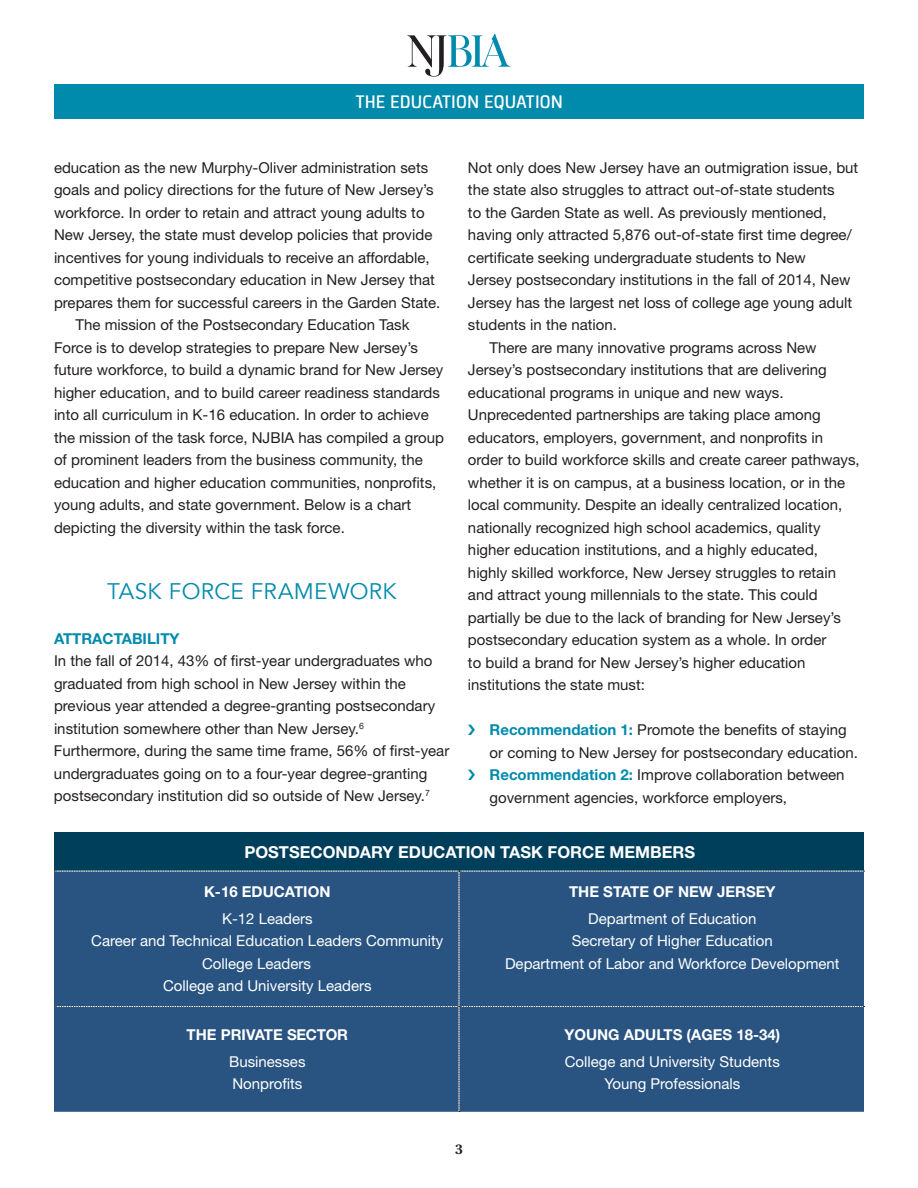
<style>
.page{position:relative;width:918px;height:1188px;background:#fff}
.page>*{position:absolute;margin:0;border:0;box-sizing:border-box;transform-origin:0 0}
.t1{font:22.5px "Avenir";letter-spacing:.015em;color:#008aab}
.t2{font:700 18px "Bentwood";letter-spacing:.025em;color:#fff}
.t3{font:700 16.5px "Helvetica Neue LT Std";color:#fff}
.t4{font:15px/22.5px "Helvetica Neue LT Std";color:#231f20}
.t5{font:15px/22.5px "Helvetica Neue LT Std";color:#fff;text-align:center}
.t6{font:700 15px "Helvetica Neue LT Std";color:#fff}
.t7{font:700 15px "Helvetica Neue LT Std";color:#008aac}
.t8{font:600 15px "Utopia Std";color:#231f20}
.s1{font-weight:700;color:#008aac}
</style>
<div class="page">
<svg style="left:407px;top:34px;width:104px;height:43px"></svg>
<div style="left:54px;top:84px;width:810px;height:34px;background:#008aac"></div>
<div style="left:54px;top:832px;width:810px;height:39px;background:#003f5b"></div>
<div style="left:54px;top:871px;width:811px;height:241px;background:#295481"></div>
<p class="t2" style="left:355px;top:91px;width:209px">THE EDUCATION EQUATION</p>
<p class="t4" style="left:54px;top:156px;width:376px">education as the new Murphy-Oliver administration sets</p>
<p class="t4" style="left:54px;top:178px;width:381px">goals and policy directions for the future of New Jersey’s</p>
<p class="t4" style="left:54px;top:201px;width:372px">workforce. In order to retain and attract young adults to</p>
<p class="t4" style="left:54px;top:223px;width:380px">New Jersey, the state must develop policies that provide</p>
<p class="t4" style="left:54px;top:246px;width:377px">incentives for young individuals to receive an affordable,</p>
<p class="t4" style="left:54px;top:268px;width:382px">competitive postsecondary education in New Jersey that</p>
<p class="t4" style="left:54px;top:291px;width:388px">prepares them for successful careers in the Garden State.</p>
<p class="t4" style="left:76px;top:313px;width:335px">The mission of the Postsecondary Education Task</p>
<p class="t4" style="left:54px;top:336px;width:365px">Force is to develop strategies to prepare New Jersey’s</p>
<p class="t4" style="left:54px;top:358px;width:391px">future workforce, to build a dynamic brand for New Jersey</p>
<p class="t4" style="left:54px;top:381px;width:387px">higher education, and to build career readiness standards</p>
<p class="t4" style="left:54px;top:403px;width:376px">into all curriculum in K-16 education. In order to achieve</p>
<p class="t4" style="left:54px;top:426px;width:392px">the mission of the task force, NJBIA has compiled a group</p>
<p class="t4" style="left:54px;top:448px;width:370px">of prominent leaders from the business community, the</p>
<p class="t4" style="left:54px;top:471px;width:384px">education and higher education communities, nonprofits,</p>
<p class="t4" style="left:54px;top:493px;width:359px">young adults, and state government. Below is a chart</p>
<p class="t4" style="left:54px;top:516px;width:292px">depicting the diversity within the task force.</p>
<p class="t4" style="left:468px;top:156px;width:392px">Not only does New Jersey have an outmigration issue, but</p>
<p class="t4" style="left:468px;top:178px;width:368px">the state also struggles to attract out-of-state students</p>
<p class="t4" style="left:468px;top:201px;width:360px">to the Garden State as well. As previously mentioned,</p>
<p class="t4" style="left:468px;top:223px;width:385px">having only attracted 5,876 out-of-state first time degree/</p>
<p class="t4" style="left:468px;top:246px;width:339px">certificate seeking undergraduate students to New</p>
<p class="t4" style="left:468px;top:268px;width:384px">Jersey postsecondary institutions in the fall of 2014, New</p>
<p class="t4" style="left:468px;top:291px;width:386px">Jersey has the largest net loss of college age young adult</p>
<p class="t4" style="left:468px;top:313px;width:150px">students in the nation.</p>
<p class="t4" style="left:490px;top:336px;width:328px">There are many innovative programs across New</p>
<p class="t4" style="left:468px;top:358px;width:360px">Jersey’s postsecondary institutions that are delivering</p>
<p class="t4" style="left:468px;top:381px;width:317px">educational programs in unique and new ways.</p>
<p class="t4" style="left:468px;top:403px;width:354px">Unprecedented partnerships are taking place among</p>
<p class="t4" style="left:468px;top:426px;width:357px">educators, employers, government, and nonprofits in</p>
<p class="t4" style="left:468px;top:448px;width:393px">order to build workforce skills and create career pathways,</p>
<p class="t4" style="left:468px;top:471px;width:379px">whether it is on campus, at a business location, or in the</p>
<p class="t4" style="left:468px;top:493px;width:376px">local community. Despite an ideally centralized location,</p>
<p class="t4" style="left:468px;top:516px;width:354px">nationally recognized high school academics, quality</p>
<p class="t4" style="left:468px;top:538px;width:352px">higher education institutions, and a highly educated,</p>
<p class="t4" style="left:468px;top:561px;width:370px">highly skilled workforce, New Jersey struggles to retain</p>
<p class="t4" style="left:468px;top:583px;width:351px">and attract young millennials to the state. This could</p>
<p class="t4" style="left:468px;top:606px;width:375px">partially be due to the lack of branding for New Jersey’s</p>
<p class="t4" style="left:468px;top:628px;width:360px">postsecondary education system as a whole. In order</p>
<p class="t4" style="left:468px;top:651px;width:339px">to build a brand for New Jersey’s higher education</p>
<p class="t4" style="left:468px;top:673px;width:179px">institutions the state must:</p>
<p class="t4" style="left:490px;top:718px;width:370px"><span class="s1">Recommendation 1:</span> Promote the benefits of staying or coming to New Jersey for postsecondary education.<br><span class="s1">Recommendation 2:</span> Improve collaboration between government agencies, workforce employers,</p>
<p class="t3" style="left:244px;top:841px;width:452px">POSTSECONDARY EDUCATION TASK FORCE MEMBERS</p>
<p class="t6" style="left:204px;top:882px;width:128px">K-16 EDUCATION</p>
<p class="t5" style="left:222px;top:907px;width:92px">K-12 Leaders</p>
<p class="t5" style="left:91px;top:930px;width:354px">Career and Technical Education Leaders Community</p>
<p class="t5" style="left:202px;top:952px;width:110px">College Leaders</p>
<p class="t5" style="left:163px;top:975px;width:210px">College and University Leaders</p>
<h1 class="t1" style="left:107px;top:578px;width:291px">TASK FORCE FRAMEWORK</h1>
<p class="t7" style="left:54px;top:629px;width:127px">ATTRACTABILITY</p>
<p class="t4" style="left:54px;top:649px;width:397px">In the fall of 2014, 43% of first-year undergraduates who graduated from high school in New Jersey within the previous year attended a degree-granting postsecondary institution somewhere other than New Jersey.<sup>6<br></sup>Furthermore, during the same time frame, 56% of first-year undergraduates going on to a four-year degree-granting postsecondary institution did so outside of New Jersey.<sup>7</sup></p>
<p class="t6" style="left:569px;top:882px;width:208px">THE STATE OF NEW JERSEY</p>
<p class="t5" style="left:505px;top:907px;width:336px">Department of Education<br>Secretary of Higher Education<br>Department of Labor and Workforce Development</p>
<p class="t6" style="left:187px;top:1025px;width:163px">THE PRIVATE SECTOR</p>
<p class="t5" style="left:229px;top:1050px;width:78px;text-align:left">Businesses<br>Nonprofits</p>
<p class="t8" style="left:455px;top:1141px;width:9px">3</p>
<p class="t6" style="left:564px;top:1025px;width:217px">YOUNG ADULTS (AGES 18-34)</p>
<p class="t5" style="left:565px;top:1050px;width:217px">College and University Students<br>Young Professionals</p>
</div>
